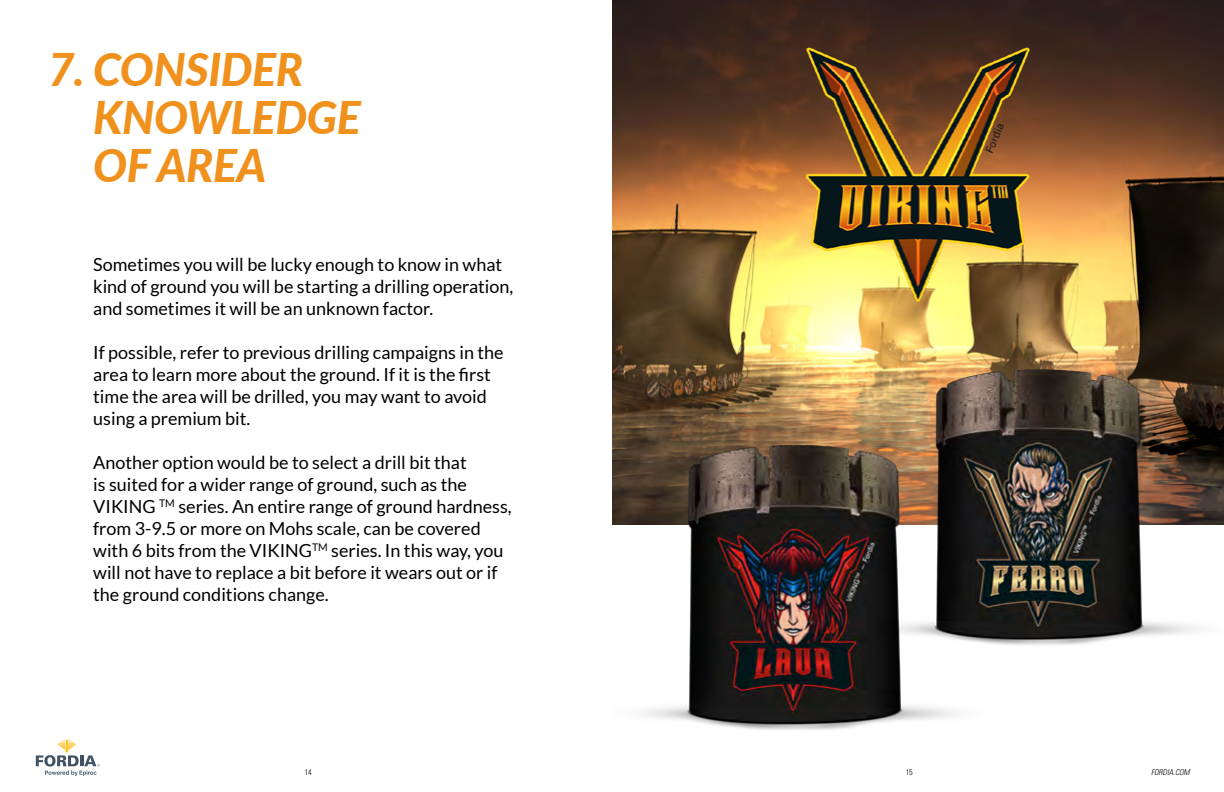
<style>
.page{position:relative;width:1224px;height:792px;background:#fff}
.page>*{position:absolute;margin:0;border:0;box-sizing:border-box;transform-origin:0 0}
.t1{font:italic 800 45px/48px "Lato";letter-spacing:-.01em;color:#ef911c}
.t2{font:18px/22px "Lato";color:#000}
.t3{font:italic 300 condensed 8px "Univers LT Std";color:#000}
.t4{font:300 condensed 8px "Univers LT Std";color:#000}
</style>
<div class="page">
<svg style="left:36px;top:739px;width:64px;height:37px"></svg>
<img style="left:612px;top:0;width:612px;height:435px">
<img style="left:612px;top:435px;width:347px;height:295px">
<img style="left:879px;top:366px;width:345px;height:281px">
<img style="left:784px;top:36px;width:259px;height:289px">
<h1 class="t1" style="left:93px;top:44px;width:269px;text-indent:-45px">7. CONSIDER<br>KNOWLEDGE<br>OF AREA</h1>
<p class="t2" style="left:93px;top:254px;width:422px">Sometimes you will be lucky enough to know in what kind of ground you will be starting a drilling operation, and sometimes it will be an unknown factor.</p>
<p class="t2" style="left:93px;top:342px;width:412px">If possible, refer to previous drilling campaigns in the area to learn more about the ground. If it is the first time the area will be drilled, you may want to avoid using a premium bit.</p>
<p class="t2" style="left:93px;top:452px;width:420px">Another option would be to select a drill bit that<br>is suited for a wider range of ground, such as the VIKING <sup>TM</sup> series. An entire range of ground hardness, from 3-9.5 or more on Mohs scale, can be covered with 6 bits from the VIKING<sup>TM</sup> series. In this way, you will not have to replace a bit before it wears out or if the ground conditions change.</p>
<p class="t4" style="left:305px;top:768px;width:9px">14</p>
<p class="t4" style="left:906px;top:768px;width:9px">15</p>
<p class="t3" style="left:1151px;top:768px;width:40px">FORDIA.COM</p>
</div>
